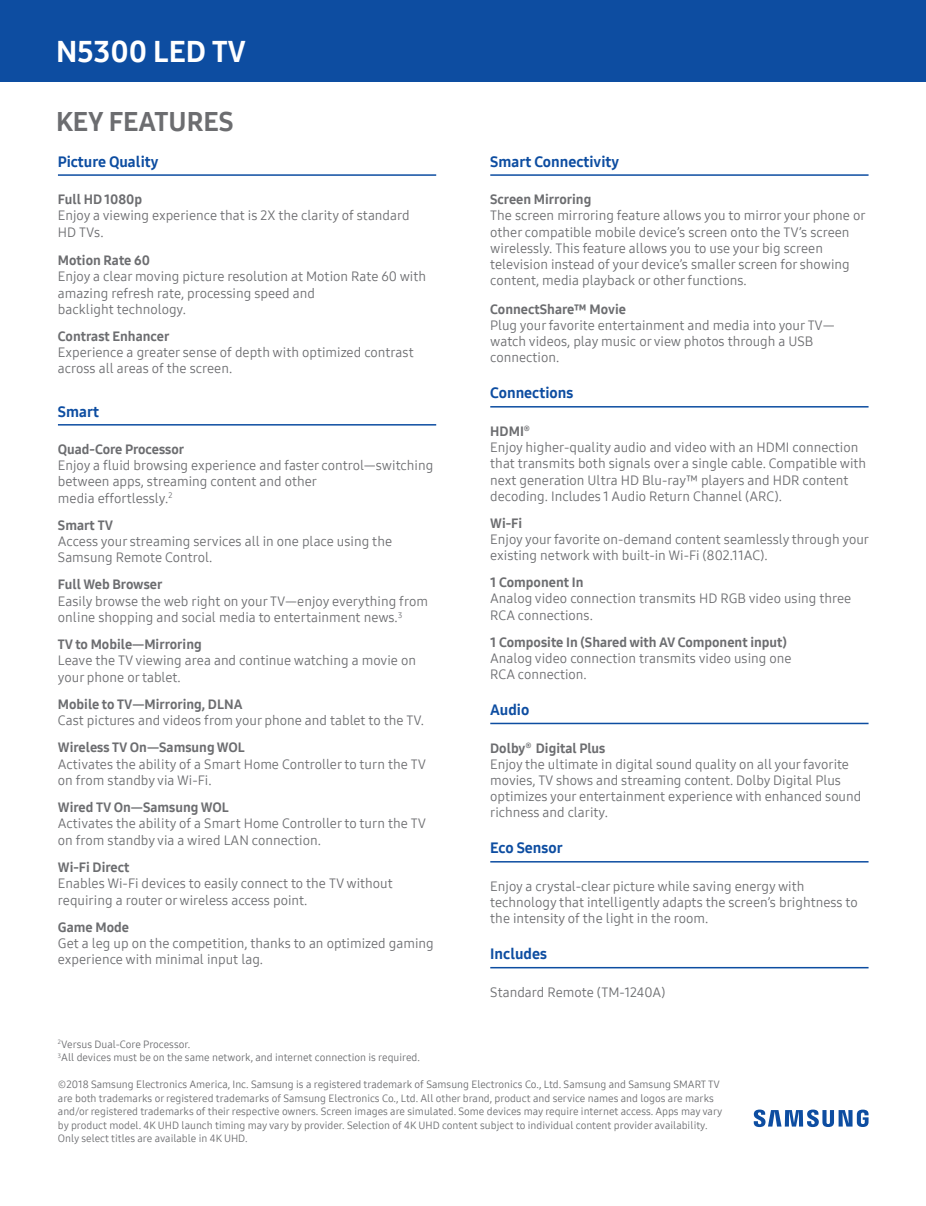
<style>
.page{position:relative;width:926px;height:1206px;background:#fff}
.page>*{position:absolute;margin:0;border:0;box-sizing:border-box;transform-origin:0 0}
.t1{font:30px "Samsung One 800";color:#fff}
.t2{font:27px "Samsung One 800";color:#6c6d70}
.t3{font:15px "Samsung One 800";color:#0d4da1}
.t4{font:13.5px/16.2px "Samsung One 400";color:#6c6d70}
.t5{font:13.5px "Samsung One 800";color:#6c6d70}
.t6{font:10.5px/13.5px "Samsung One 400";color:#6c6d70}
</style>
<div class="page">
<div style="left:0;top:0;width:925px;height:81px;background:#0d4da1"></div>
<svg style="left:753px;top:1109px;width:115px;height:17px"></svg>
<hr style="left:58px;top:174px;width:378px;height:2px;background:#0d4da1">
<hr style="left:58px;top:424px;width:378px;height:1px;background:#0d4da1">
<hr style="left:490px;top:174px;width:378px;height:2px;background:#0d4da1">
<hr style="left:490px;top:406px;width:378px;height:1px;background:#0d4da1">
<hr style="left:490px;top:722px;width:378px;height:2px;background:#0d4da1">
<hr style="left:490px;top:860px;width:378px;height:2px;background:#0d4da1">
<hr style="left:490px;top:966px;width:378px;height:2px;background:#0d4da1">
<h1 class="t1" style="left:56px;top:31px;width:191px">N5300 LED TV</h1>
<h2 class="t2" style="left:56px;top:103px;width:179px">KEY FEATURES</h2>
<p class="t3" style="left:58px;top:151px;width:102px">Picture Quality</p>
<p class="t5" style="left:58px;top:190px;width:86px">Full HD 1080p</p>
<p class="t4" style="left:58px;top:207px;width:353px">Enjoy a viewing experience that is 2X the clarity of standard<br>HD TVs.</p>
<p class="t5" style="left:58px;top:251px;width:93px">Motion Rate 60</p>
<p class="t4" style="left:58px;top:268px;width:369px">Enjoy a clear moving picture resolution at Motion Rate 60 with amazing refresh rate, processing speed and<br>backlight technology.</p>
<p class="t5" style="left:58px;top:327px;width:113px">Contrast Enhancer</p>
<p class="t4" style="left:58px;top:344px;width:357px">Experience a greater sense of depth with optimized contrast across all areas of the screen.</p>
<p class="t3" style="left:58px;top:401px;width:43px">Smart</p>
<p class="t5" style="left:58px;top:440px;width:128px">Quad-Core Processor</p>
<p class="t4" style="left:58px;top:457px;width:377px">Enjoy a fluid browsing experience and faster control—switching between apps, streaming content and other<br>media effortlessly.<sup>2</sup></p>
<p class="t5" style="left:58px;top:516px;width:57px">Smart TV</p>
<p class="t4" style="left:58px;top:533px;width:335px">Access your streaming services all in one place using the<br>Samsung Remote Control.</p>
<p class="t5" style="left:58px;top:575px;width:106px">Full Web Browser</p>
<p class="t4" style="left:58px;top:592px;width:371px">Easily browse the web right on your TV—enjoy everything from online shopping and social media to entertainment news.<sup>3</sup></p>
<p class="t5" style="left:58px;top:635px;width:145px">TV to Mobile—Mirroring</p>
<p class="t4" style="left:58px;top:652px;width:359px">Leave the TV viewing area and continue watching a movie on your phone or tablet.</p>
<p class="t5" style="left:58px;top:695px;width:186px">Mobile to TV—Mirroring, DLNA</p>
<p class="t4" style="left:58px;top:712px;width:367px">Cast pictures and videos from your phone and tablet to the TV.</p>
<p class="t5" style="left:58px;top:738px;width:188px">Wireless TV On—Samsung WOL</p>
<p class="t4" style="left:58px;top:755px;width:369px">Activates the ability of a Smart Home Controller to turn the TV on from standby via Wi-Fi.</p>
<p class="t5" style="left:58px;top:798px;width:172px">Wired TV On—Samsung WOL</p>
<p class="t4" style="left:58px;top:815px;width:369px">Activates the ability of a Smart Home Controller to turn the TV on from standby via a wired LAN connection.</p>
<p class="t5" style="left:58px;top:857px;width:73px">Wi-Fi Direct</p>
<p class="t4" style="left:58px;top:874px;width:336px">Enables Wi-Fi devices to easily connect to the TV without requiring a router or wireless access point.</p>
<p class="t5" style="left:58px;top:917px;width:72px">Game Mode</p>
<p class="t4" style="left:58px;top:934px;width:377px">Get a leg up on the competition, thanks to an optimized gaming experience with minimal input lag.</p>
<p class="t3" style="left:490px;top:151px;width:130px">Smart Connectivity</p>
<p class="t5" style="left:490px;top:190px;width:102px">Screen Mirroring</p>
<p class="t4" style="left:490px;top:207px;width:377px">The screen mirroring feature allows you to mirror your phone or other compatible mobile device’s screen onto the TV’s screen wirelessly. This feature allows you to use your big screen television instead of your device’s smaller screen for showing content, media playback or other functions.</p>
<p class="t5" style="left:490px;top:300px;width:137px">ConnectShare™ Movie</p>
<p class="t4" style="left:490px;top:317px;width:346px">Plug your favorite entertainment and media into your TV— watch videos, play music or view photos through a USB connection.</p>
<p class="t3" style="left:490px;top:383px;width:84px">Connections</p>
<p class="t5" style="left:490px;top:422px;width:41px">HDMI<sup>®</sup></p>
<p class="t4" style="left:490px;top:439px;width:377px">Enjoy higher-quality audio and video with an HDMI connection that transmits both signals over a single cable. Compatible with next generation Ultra HD Blu-ray™ players and HDR content decoding. Includes 1 Audio Return Channel (ARC).</p>
<p class="t5" style="left:490px;top:514px;width:33px">Wi-Fi</p>
<p class="t4" style="left:490px;top:531px;width:380px">Enjoy your favorite on-demand content seamlessly through your existing network with built-in Wi-Fi (802.11AC).</p>
<p class="t5" style="left:490px;top:573px;width:95px">1 Component In</p>
<p class="t4" style="left:490px;top:590px;width:362px">Analog video connection transmits HD RGB video using three<br>RCA connections.</p>
<p class="t5" style="left:490px;top:632px;width:298px">1 Composite In (Shared with AV Component input)</p>
<p class="t4" style="left:490px;top:649px;width:303px">Analog video connection transmits video using one<br>RCA connection.</p>
<p class="t3" style="left:490px;top:699px;width:41px">Audio</p>
<p class="t5" style="left:490px;top:738px;width:117px">Dolby<sup>®</sup> Digital Plus</p>
<p class="t4" style="left:490px;top:755px;width:372px">Enjoy the ultimate in digital sound quality on all your favorite movies, TV shows and streaming content. Dolby Digital Plus optimizes your entertainment experience with enhanced sound richness and clarity.</p>
<p class="t3" style="left:490px;top:838px;width:74px">Eco Sensor</p>
<p class="t4" style="left:490px;top:877px;width:369px">Enjoy a crystal-clear picture while saving energy with technology that intelligently adapts the screen’s brightness to the intensity of the light in the room.</p>
<p class="t3" style="left:490px;top:943px;width:58px">Includes</p>
<p class="t4" style="left:490px;top:983px;width:177px">Standard Remote (TM-1240A)</p>
<p class="t6" style="left:58px;top:1036px;width:363px"><sup>2</sup>Versus Dual-Core Processor.<br><sup>3</sup>All devices must be on the same network, and internet connection is required.</p>
<p class="t6" style="left:58px;top:1077px;width:666px">©2018 Samsung Electronics America, Inc. Samsung is a registered trademark of Samsung Electronics Co., Ltd. Samsung and Samsung SMART TV are both trademarks or registered trademarks of Samsung Electronics Co., Ltd. All other brand, product and service names and logos are marks and/or registered trademarks of their respective owners. Screen images are simulated. Some devices may require internet access. Apps may vary by product model. 4K UHD launch timing may vary by provider. Selection of 4K UHD content subject to individual content provider availability.<br>Only select titles are available in 4K UHD.</p>
</div>
